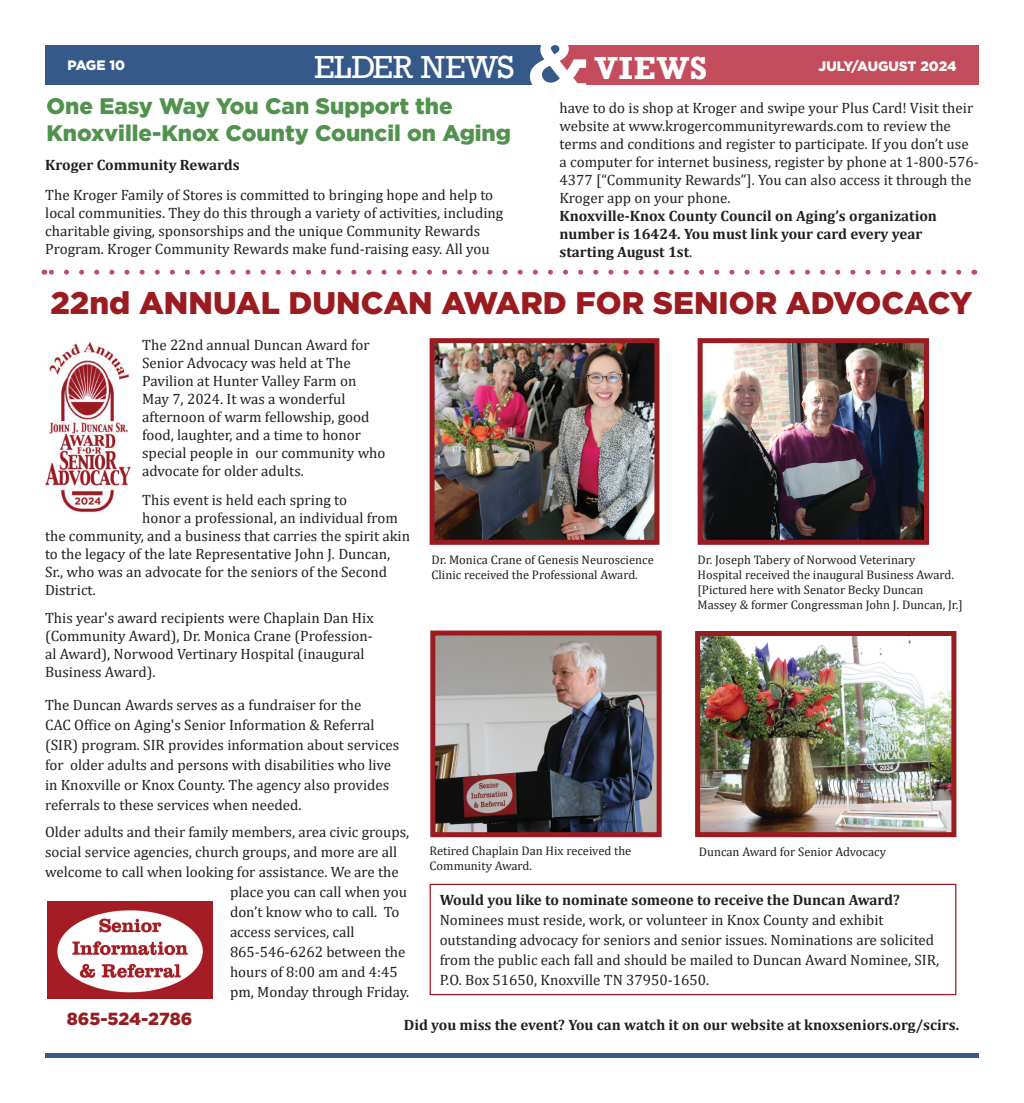
<style>
.page{position:relative;width:1024px;height:1103px;background:#fff}
.page>*{position:absolute;margin:0;border:0;box-sizing:border-box;transform-origin:0 0}
.t1{font:32.75px "Rockwell";letter-spacing:-.005em;color:#fff}
.t2{font:700 32.75px "Rockwell";letter-spacing:.03em;color:#fff}
.t3{font:900 31.25px "Gotham";color:#9a1c21}
.t4{font:900 22.5px/27px "Gotham";color:#51934e}
.t5{font:900 17.5px "Gotham";letter-spacing:-.005em;color:#9a1c21}
.t6{font:15px/18px "Cambria";color:#231f20}
.t7{font:700 15px/18px "Cambria";color:#231f20}
.t8{font:900 13.62px "Gotham";color:#fff}
.t9{font:12.5px/15px "Cambria";color:#231f20}
.s1{font-weight:400}
</style>
<div class="page">
<div style="left:45px;top:45px;width:515px;height:40px;background:#355989"></div>
<div style="left:560px;top:45px;width:419px;height:40px;background:#c34d5d"></div>
<svg style="left:530px;top:45px;width:56px;height:40px"></svg>
<div style="left:45px;top:1053px;width:934px;height:5px;background:#355989"></div>
<svg style="left:51px;top:270px;width:908px;height:5px"></svg>
<img style="left:703px;top:344px;width:220px;height:195px">
<div style="left:697px;top:338px;width:232px;height:207px;border:5px solid #9a1c21"></div>
<img style="left:436px;top:344px;width:217px;height:195px">
<div style="left:430px;top:338px;width:229px;height:207px;border:5px solid #9a1c21"></div>
<img style="left:436px;top:636px;width:220px;height:195px">
<div style="left:430px;top:630px;width:232px;height:207px;border:5px solid #9a1c21"></div>
<img style="left:45px;top:342px;width:86px;height:171px">
<img style="left:701px;top:637px;width:249px;height:194px">
<div style="left:695px;top:631px;width:261px;height:206px;border:5px solid #9a1c21"></div>
<div style="left:430px;top:883px;width:526px;height:112px;border:1px solid #9a1c21"></div>
<img style="left:47px;top:901px;width:166px;height:98px">
<p class="t8" style="left:68px;top:57px;width:59px">PAGE 10</p>
<h1 class="t1" style="left:314px;top:49px;width:202px">ELDER NEWS</h1>
<h1 class="t2" style="left:595px;top:48px;width:114px">VIEWS</h1>
<p class="t8" style="left:818px;top:58px;width:139px">JULY/AUGUST 2024</p>
<h3 class="t4" style="left:47px;top:92px;width:466px">One Easy Way You Can Support the<br>Knoxville-Knox County Council on Aging</h3>
<p class="t7" style="left:45px;top:155px;width:196px">Kroger Community Rewards</p>
<p class="t6" style="left:45px;top:186px;width:460px">The Kroger Family of Stores is committed to bringing hope and help to local communities. They do this through a variety of activities, including charitable giving, sponsorships and the unique Community Rewards Program. Kroger Community Rewards make fund-raising easy. All you</p>
<p class="t6" style="left:559px;top:99px;width:421px">have to do is shop at Kroger and swipe your Plus Card! Visit their website at www.krogercommunityrewards.com to review the terms and conditions and register to participate. If you don’t use a computer for internet business, register by phone at 1-800-576- 4377 [“Community Rewards”]. You can also access it through the Kroger app on your phone.</p>
<p class="t7" style="left:559px;top:206px;width:379px">Knoxville-Knox County Council on Aging’s organization number is 16424. You must link your card every year starting August 1st<span class="s1">.</span></p>
<h2 class="t3" style="left:50px;top:285px;width:923px">22nd ANNUAL DUNCAN AWARD FOR SENIOR ADVOCACY</h2>
<p class="t6" style="left:142px;top:336px;width:245px">The 22nd annual Duncan Award for<br>Senior Advocacy was held at The<br>Pavilion at Hunter Valley Farm on<br>May 7, 2024. It was a wonderful afternoon of warm fellowship, good food, laughter, and a time to honor special people in our community who advocate for older adults.</p>
<p class="t6" style="left:142px;top:490px;width:206px">This event is held each spring to</p>
<p class="t6" style="left:142px;top:508px;width:257px">honor a professional, an individual from</p>
<p class="t6" style="left:45px;top:526px;width:367px">the community, and a business that carries the spirit akin</p>
<p class="t6" style="left:45px;top:544px;width:347px">to the legacy of the late Representative John J. Duncan,</p>
<p class="t6" style="left:45px;top:562px;width:343px">Sr., who was an advocate for the seniors of the Second</p>
<p class="t6" style="left:45px;top:580px;width:52px">District.</p>
<p class="t6" style="left:45px;top:609px;width:330px">This year's award recipients were Chaplain Dan Hix (Community Award), Dr. Monica Crane (Profession&shy;al Award), Norwood Vertinary Hospital (inaugural Business Award).</p>
<p class="t6" style="left:45px;top:694px;width:356px;line-height:20px">The Duncan Awards serves as a fundraiser for the<br>CAC Office on Aging's Senior Information &amp; Referral (SIR) program. SIR provides information about services for older adults and persons with disabilities who live in Knoxville or Knox County. The agency also provides referrals to these services when needed.</p>
<p class="t6" style="left:45px;top:823px;width:366px">Older adults and their family members, area civic groups,</p>
<p class="t6" style="left:45px;top:843px;width:354px">social service agencies, church groups, and more are all</p>
<p class="t6" style="left:45px;top:863px;width:355px">welcome to call when looking for assistance. We are the</p>
<p class="t6" style="left:230px;top:883px;width:179px">place you can call when you</p>
<p class="t6" style="left:230px;top:903px;width:171px">don’t know who to call. To</p>
<p class="t6" style="left:230px;top:923px;width:126px">access services, call</p>
<p class="t6" style="left:230px;top:943px;width:177px">865-546-6262 between the</p>
<p class="t6" style="left:230px;top:963px;width:169px">hours of 8:00 am and 4:45</p>
<p class="t6" style="left:230px;top:983px;width:181px">pm, Monday through Friday.</p>
<p class="t9" style="left:431px;top:552px;width:224px">Dr. Monica Crane of Genesis Neuroscience<br>Clinic received the Professional Award.</p>
<p class="t9" style="left:697px;top:552px;width:267px">Dr. Joseph Tabery of Norwood Veterinary Hospital received the inaugural Business Award. [Pictured here with Senator Becky Duncan Massey &amp; former Congressman John J. Duncan, Jr.]</p>
<p class="t9" style="left:430px;top:843px;width:203px">Retired Chaplain Dan Hix received the<br>Community Award.</p>
<p class="t9" style="left:699px;top:844px;width:189px">Duncan Award for Senior Advocacy</p>
<p class="t7" style="left:440px;top:890px;width:462px">Would you like to nominate someone to receive the Duncan Award?</p>
<p class="t6" style="left:440px;top:909px;width:501px;line-height:20px">Nominees must reside, work, or volunteer in Knox County and exhibit outstanding advocacy for seniors and senior issues. Nominations are solicited from the public each fall and should be mailed to Duncan Award Nominee, SIR, P.O. Box 51650, Knoxville TN 37950-1650.</p>
<p class="t7" style="left:404px;top:1015px;width:557px">Did you miss the event? You can watch it on our website at knoxseniors.org/scirs.</p>
<p class="t5" style="left:67px;top:1009px;width:127px">865-524-2786</p>
</div>
